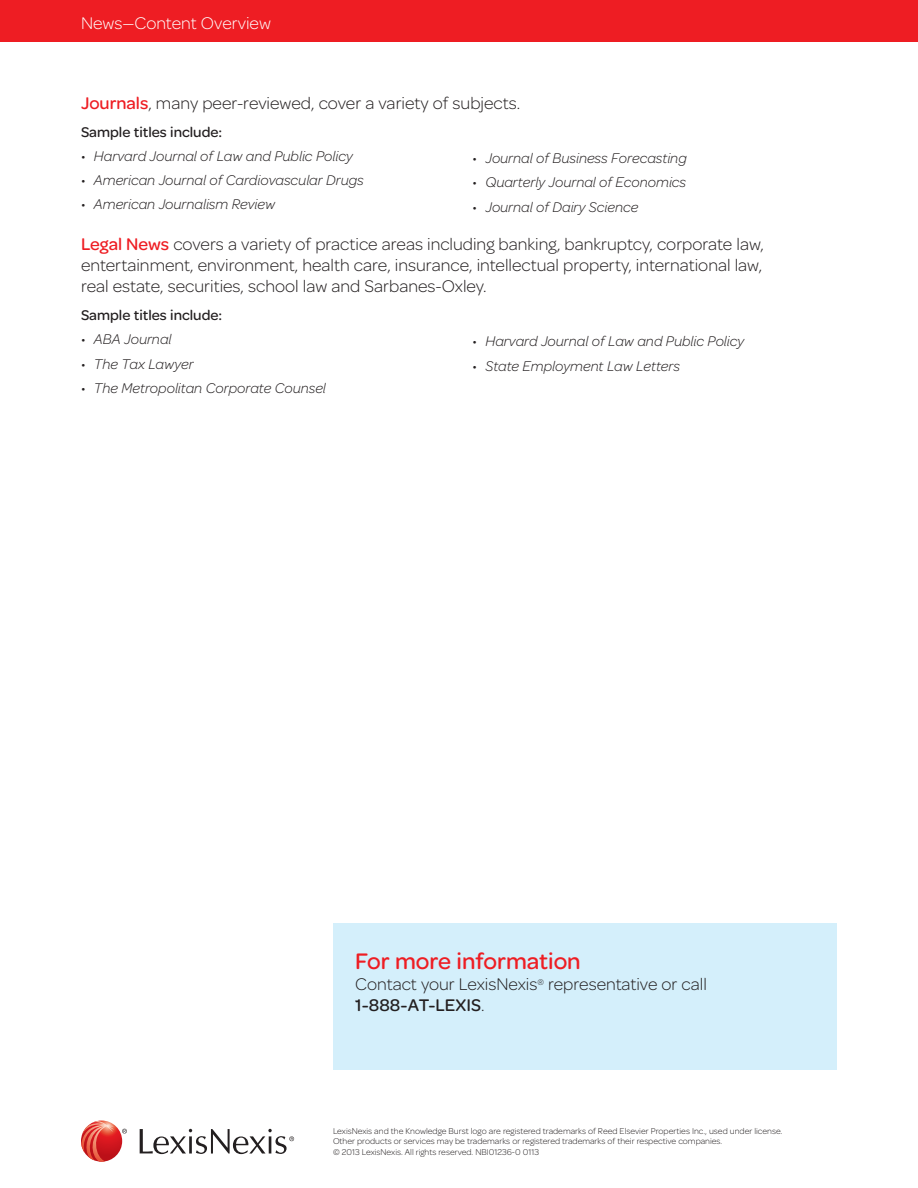
<style>
.page{position:relative;width:918px;height:1188px;background:#fff}
.page>*{position:absolute;margin:0;border:0;box-sizing:border-box;transform-origin:0 0}
.CTA__large{font:500 24px "Omnes";color:#ee1d23}
.Body_Copy{font:300 18px/21px "Omnes";color:#231f20;text-align:justify}
.CTA__small{font:300 18px/21px "Omnes";color:#231f20}
.t1{font:300 18px "Omnes";color:#fff}
.t2{font:italic 300 15px "Omnes";color:#231f20}
.Subhead{font:500 15px "Omnes";color:#231f20}
.Legalese{font:300 9px/10.8px "Omnes";color:#231f20}
.s1{font-weight:500;color:#ee1d23}
.s2{font-style:normal}
.s3{font-weight:500}
</style>
<div class="page">
<div style="left:0;top:0;width:918px;height:41px;background:#ee1d23"></div>
<svg style="left:122px;top:1129px;width:5px;height:5px"></svg>
<svg style="left:140px;top:1129px;width:154px;height:25px"></svg>
<svg style="left:81px;top:1120px;width:41px;height:42px"></svg>
<svg style="left:81px;top:1121px;width:34px;height:41px"></svg>
<div style="left:334px;top:923px;width:503px;height:147px;background:#d4effb"></div>
<p class="t1" style="left:81px;top:11px;width:191px">News—Content Overview</p>
<p class="Body_Copy" style="left:81px;top:92px;width:441px"><span class="s1">Journals</span>, many peer-reviewed, cover a variety of subjects.</p>
<p class="Subhead" style="left:81px;top:121px;width:143px">Sample titles include:</p>
<p class="t2" style="left:81px;top:146px;width:273px"><span class="s2">•</span> Harvard Journal of Law and Public Policy</p>
<p class="t2" style="left:81px;top:170px;width:284px"><span class="s2">•</span> American Journal of Cardiovascular Drugs</p>
<p class="t2" style="left:81px;top:195px;width:196px"><span class="s2">•</span> American Journalism Review</p>
<p class="t2" style="left:472px;top:148px;width:216px"><span class="s2">•</span> Journal of Business Forecasting</p>
<p class="t2" style="left:472px;top:173px;width:215px"><span class="s2">•</span> Quarterly Journal of Economics</p>
<p class="t2" style="left:472px;top:197px;width:167px"><span class="s2">•</span> Journal of Dairy Science</p>
<p class="Body_Copy" style="left:81px;top:233px;width:684px"><span class="s1">Legal News</span> covers a variety of practice areas including banking, bankruptcy, corporate law, entertainment, environment, health care, insurance, intellectual property, international law, real estate, securities, school law and Sarbanes-Oxley.</p>
<p class="Subhead" style="left:81px;top:305px;width:143px">Sample titles include:</p>
<p class="t2" style="left:81px;top:330px;width:92px"><span class="s2">•</span> ABA Journal</p>
<p class="t2" style="left:81px;top:354px;width:114px"><span class="s2">•</span> The Tax Lawyer</p>
<p class="t2" style="left:81px;top:378px;width:246px"><span class="s2">•</span> The Metropolitan Corporate Counsel</p>
<p class="t2" style="left:472px;top:332px;width:273px"><span class="s2">•</span> Harvard Journal of Law and Public Policy</p>
<p class="t2" style="left:472px;top:356px;width:209px"><span class="s2">•</span> State Employment Law Letters</p>
<p class="CTA__large" style="left:355px;top:944px;width:227px">For more information</p>
<p class="CTA__small" style="left:355px;top:973px;width:353px">Contact your LexisNexis<sup>®</sup> representative or call<br><span class="s3">1-888-AT-LEXIS</span>.</p>
<p class="Legalese" style="left:333px;top:1125px;width:451px">LexisNexis and the Knowledge Burst logo are registered trademarks of Reed Elsevier Properties Inc., used under license.<br>Other products or services may be trademarks or registered trademarks of their respective companies.<br>© 2013 LexisNexis. All rights reserved. NBI01236-0 0113</p>
</div>
